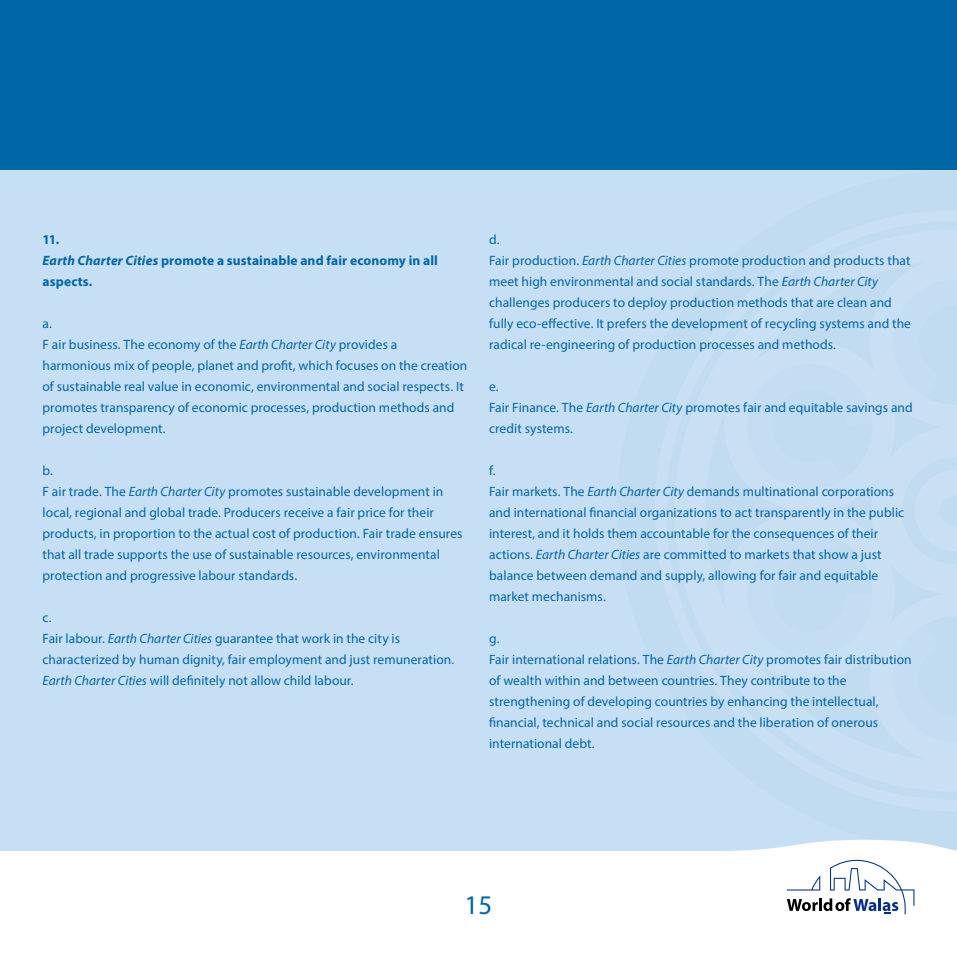
<style>
.page{position:relative;width:957px;height:957px;background:#fff}
.page>*{position:absolute;margin:0;border:0;box-sizing:border-box;transform-origin:0 0}
.t1{font:27px "Myriad Regular Walas";color:#0067a6}
.t2{font:13.5px/21px "Myriad Pro";letter-spacing:.005em;color:#0067a6}
.t3{font:700 13.5px/21px "Myriad Pro";letter-spacing:.01em;color:#0067a6}
.s1{font-style:italic}
</style>
<div class="page">
<div style="left:0;top:0;width:957px;height:850px;background:#c7dff4"></div>
<div style="left:0;top:0;width:957px;height:170px;background:#0067a6"></div>
<svg style="left:635px;top:840px;width:322px;height:75px"></svg>
<p class="t3" style="left:43px;top:228px;width:397px">11.<br><span class="s1">Earth Charter Cities</span> promote a sustainable and fair economy in all aspects.</p>
<p class="t2" style="left:43px;top:313px;width:426px">a.<br>F air business. The economy of the <span class="s1">Earth Charter City</span> provides a harmonious mix of people, planet and profit, which focuses on the creation of sustainable real value in economic, environmental and social respects. It promotes transparency of economic processes, production methods and project development.</p>
<p class="t2" style="left:43px;top:460px;width:421px">b.<br>F air trade. The <span class="s1">Earth Charter City</span> promotes sustainable development in local, regional and global trade. Producers receive a fair price for their products, in proportion to the actual cost of production. Fair trade ensures that all trade supports the use of sustainable resources, environmental protection and progressive labour standards.</p>
<p class="t2" style="left:43px;top:607px;width:413px">c.<br>Fair labour. <span class="s1">Earth Charter Cities</span> guarantee that work in the city is characterized by human dignity, fair employment and just remuneration.<br><span class="s1">Earth Charter Cities</span> will definitely not allow child labour.</p>
<p class="t2" style="left:489px;top:229px;width:423px">d.<br>Fair production. <span class="s1">Earth Charter Cities</span> promote production and products that meet high environmental and social standards. The <span class="s1">Earth Charter City </span>challenges producers to deploy production methods that are clean and fully eco-effective. It prefers the development of recycling systems and the radical re-engineering of production processes and methods.</p>
<p class="t2" style="left:489px;top:376px;width:425px">e.<br>Fair Finance. The <span class="s1">Earth Charter City</span> promotes fair and equitable savings and credit systems.</p>
<p class="t2" style="left:489px;top:460px;width:417px">f.<br>Fair markets. The <span class="s1">Earth Charter City</span> demands multinational corporations and international financial organizations to act transparently in the public interest, and it holds them accountable for the consequences of their actions. <span class="s1">Earth Charter Cities</span> are committed to markets that show a just balance between demand and supply, allowing for fair and equitable market mechanisms.</p>
<p class="t2" style="left:489px;top:628px;width:424px">g.<br>Fair international relations. The <span class="s1">Earth Charter City</span> promotes fair distribution of wealth within and between countries. They contribute to the strengthening of developing countries by enhancing the intellectual, financial, technical and social resources and the liberation of onerous international debt.</p>
<h1 class="t1" style="left:464px;top:883px;width:29px">15</h1>
</div>
